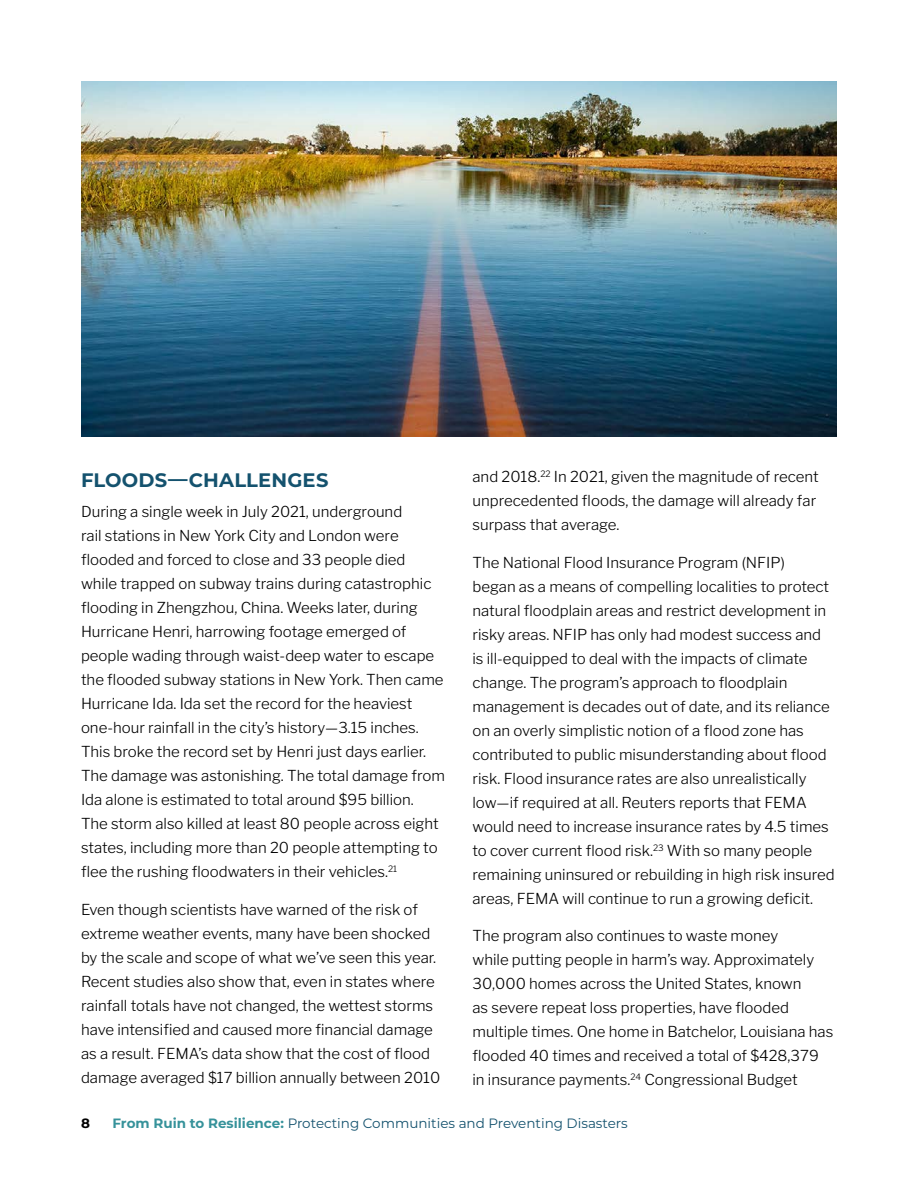
<style>
.page{position:relative;width:918px;height:1188px;background:#fff}
.page>*{position:absolute;margin:0;border:0;box-sizing:border-box;transform-origin:0 0}
.t1{font:700 19.5px "Montserrat";letter-spacing:.01em;color:#14526e}
.t2{font:100 15px/24px "Libre Franklin";color:#000}
.t3{font:13.5px "Montserrat";color:#14526e}
.t4{font:700 13.5px "Montserrat";color:#000}
.s1{font-weight:700;color:#36929a}
</style>
<div class="page">
<img style="left:81px;top:81px;width:756px;height:355px">
<h1 class="t1" style="left:81px;top:466px;width:249px">FLOODS—CHALLENGES</h1>
<p class="t2" style="left:81px;top:498px;width:366px">During a single week in July 2021, underground<br>rail stations in New York City and London were flooded and forced to close and 33 people died while trapped on subway trains during catastrophic flooding in Zhengzhou, China. Weeks later, during Hurricane Henri, harrowing footage emerged of people wading through waist-deep water to escape the flooded subway stations in New York. Then came Hurricane Ida. Ida set the record for the heaviest one-hour rainfall in the city’s history—3.15 inches.<br>This broke the record set by Henri just days earlier.<br>The damage was astonishing. The total damage from Ida alone is estimated to total around $95 billion.<br>The storm also killed at least 80 people across eight states, including more than 20 people attempting to flee the rushing floodwaters in their vehicles.<sup>21</sup></p>
<p class="t2" style="left:81px;top:896px;width:361px">Even though scientists have warned of the risk of extreme weather events, many have been shocked by the scale and scope of what we’ve seen this year.<br>Recent studies also show that, even in states where rainfall totals have not changed, the wettest storms have intensified and caused more financial damage as a result. FEMA’s data show that the cost of flood damage averaged $17 billion annually between 2010</p>
<p class="t2" style="left:472px;top:463px;width:348px">and 2018.<sup>22</sup> In 2021, given the magnitude of recent unprecedented floods, the damage will already far surpass that average.</p>
<p class="t2" style="left:472px;top:549px;width:364px">The National Flood Insurance Program (NFIP)<br>began as a means of compelling localities to protect natural floodplain areas and restrict development in risky areas. NFIP has only had modest success and is ill-equipped to deal with the impacts of climate change. The program’s approach to floodplain management is decades out of date, and its reliance on an overly simplistic notion of a flood zone has contributed to public misunderstanding about flood risk. Flood insurance rates are also unrealistically low—if required at all. Reuters reports that FEMA would need to increase insurance rates by 4.5 times to cover current flood risk.<sup>23</sup> With so many people remaining uninsured or rebuilding in high risk insured areas, FEMA will continue to run a growing deficit.</p>
<p class="t2" style="left:473px;top:922px;width:362px">The program also continues to waste money<br>while putting people in harm’s way. Approximately 30,000 homes across the United States, known<br>as severe repeat loss properties, have flooded multiple times. One home in Batchelor, Louisiana has flooded 40 times and received a total of $428,379 in insurance payments.<sup>24</sup> Congressional Budget</p>
<p class="t4" style="left:81px;top:1114px;width:10px">8</p>
<p class="t3" style="left:112px;top:1114px;width:517px"><span class="s1">From Ruin to Resilience:</span> Protecting Communities and Preventing Disasters</p>
</div>
